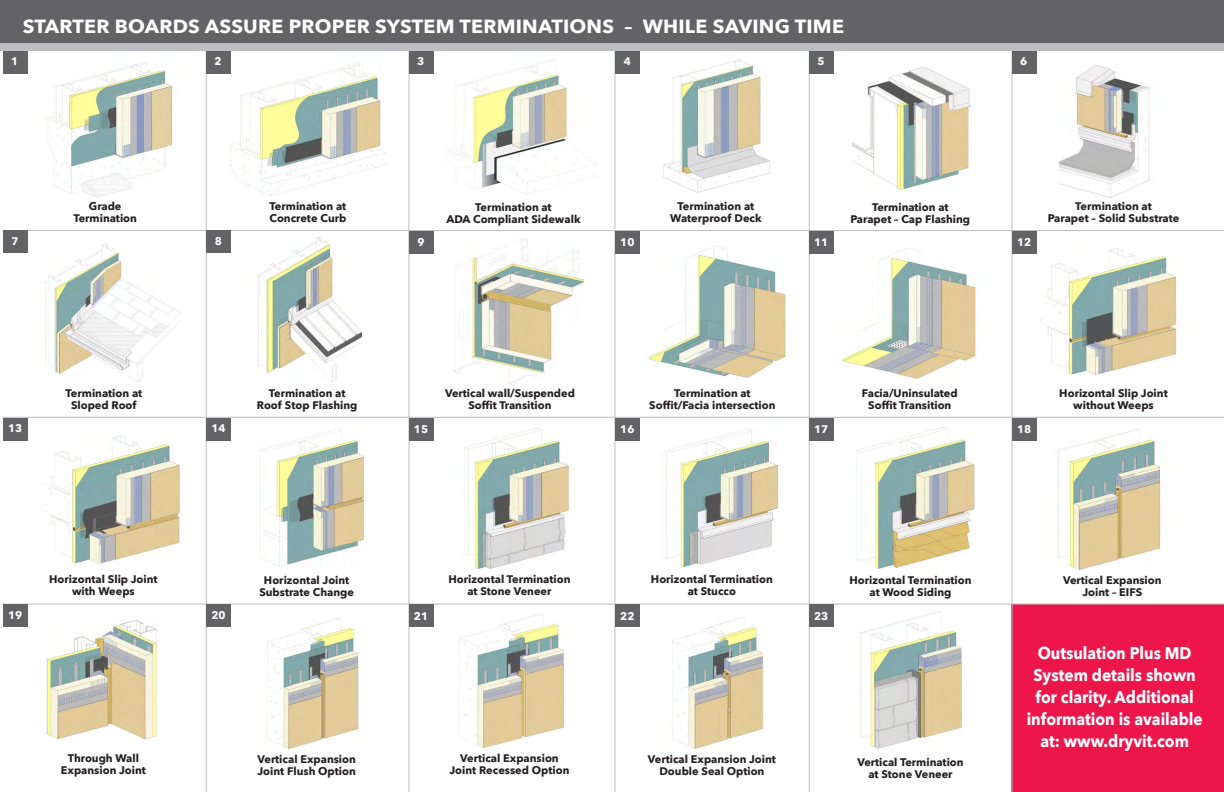
<style>
.page{position:relative;width:1224px;height:792px;background:#fff}
.page>*{position:absolute;margin:0;border:0;box-sizing:border-box;transform-origin:0 0}
.t1{font:700 19px "Avenir Next";letter-spacing:.01em;color:#fff;scale:1.04 1}
.t2{font:700 17px/22px "Avenir Next";color:#fff;text-align:center;scale:.91 1}
.t3{font:700 11px/12px "Avenir Next";color:#231f20;text-align:center}
.t4{font:700 11px "Avenir Next";color:#fff}
</style>
<div class="page">
<div style="left:1012px;top:604px;width:212px;height:188px;background:#ed164b"></div>
<hr style="left:615px;top:51px;width:1px;height:741px;background:#bcbdc0">
<div style="left:0;top:43px;width:1224px;height:8px;background:#bdbec1"></div>
<div style="left:0;top:0;width:1224px;height:43px;background:#636366"></div>
<img style="left:47px;top:62px;width:125px;height:135px">
<img style="left:45px;top:243px;width:136px;height:138px">
<img style="left:258px;top:237px;width:103px;height:145px">
<img style="left:649px;top:246px;width:137px;height:132px">
<img style="left:842px;top:248px;width:134px;height:130px">
<img style="left:1040px;top:248px;width:136px;height:127px">
<img style="left:45px;top:436px;width:135px;height:128px">
<img style="left:46px;top:620px;width:111px;height:120px">
<img style="left:859px;top:611px;width:103px;height:137px">
<img style="left:260px;top:429px;width:104px;height:137px">
<img style="left:1029px;top:429px;width:132px;height:141px">
<img style="left:672px;top:617px;width:92px;height:132px">
<img style="left:459px;top:614px;width:105px;height:133px">
<img style="left:267px;top:618px;width:92px;height:130px">
<img style="left:464px;top:428px;width:105px;height:140px">
<img style="left:666px;top:429px;width:113px;height:137px">
<img style="left:856px;top:427px;width:119px;height:141px">
<img style="left:230px;top:63px;width:157px;height:132px">
<img style="left:433px;top:59px;width:163px;height:129px">
<img style="left:663px;top:60px;width:107px;height:132px">
<img style="left:852px;top:67px;width:119px;height:122px">
<img style="left:1058px;top:64px;width:92px;height:133px">
<hr style="left:2px;top:230px;width:1222px;height:1px;background:#bcbdc0">
<hr style="left:2px;top:417px;width:1222px;height:1px;background:#bcbdc0">
<hr style="left:2px;top:604px;width:1222px;height:1px;background:#bcbdc0">
<hr style="left:206px;top:51px;width:1px;height:741px;background:#bcbdc0">
<hr style="left:809px;top:51px;width:1px;height:741px;background:#bcbdc0">
<hr style="left:409px;top:47px;width:1px;height:745px;background:#bcbdc0">
<hr style="left:1012px;top:49px;width:1px;height:743px;background:#bcbdc0">
<div style="left:3px;top:51px;width:25px;height:23px;background:#636366"></div>
<div style="left:206px;top:51px;width:25px;height:23px;background:#636366"></div>
<div style="left:409px;top:51px;width:24px;height:23px;background:#636366"></div>
<div style="left:615px;top:51px;width:25px;height:23px;background:#636366"></div>
<div style="left:809px;top:51px;width:25px;height:23px;background:#636366"></div>
<div style="left:1012px;top:51px;width:25px;height:23px;background:#636366"></div>
<div style="left:1012px;top:231px;width:25px;height:23px;background:#636366"></div>
<div style="left:1012px;top:418px;width:25px;height:22px;background:#636366"></div>
<div style="left:809px;top:231px;width:25px;height:23px;background:#636366"></div>
<div style="left:809px;top:418px;width:25px;height:22px;background:#636366"></div>
<div style="left:809px;top:604px;width:25px;height:23px;background:#636366"></div>
<div style="left:615px;top:231px;width:25px;height:23px;background:#636366"></div>
<div style="left:615px;top:418px;width:25px;height:22px;background:#636366"></div>
<div style="left:615px;top:604px;width:25px;height:23px;background:#636366"></div>
<div style="left:409px;top:231px;width:25px;height:23px;background:#636366"></div>
<div style="left:409px;top:418px;width:25px;height:22px;background:#636366"></div>
<div style="left:409px;top:604px;width:25px;height:23px;background:#636366"></div>
<div style="left:207px;top:230px;width:24px;height:23px;background:#636366"></div>
<div style="left:207px;top:418px;width:24px;height:22px;background:#636366"></div>
<div style="left:207px;top:604px;width:24px;height:23px;background:#636366"></div>
<div style="left:3px;top:230px;width:25px;height:23px;background:#636366"></div>
<div style="left:3px;top:418px;width:25px;height:22px;background:#636366"></div>
<div style="left:3px;top:604px;width:25px;height:23px;background:#636366"></div>
<img style="left:455px;top:238px;width:128px;height:147px">
<p class="t1" style="left:23px;top:10px;width:791px">STARTER BOARDS ASSURE PROPER SYSTEM TERMINATIONS – WHILE SAVING TIME</p>
<p class="t4" style="left:11px;top:52px;width:9px">1</p>
<p class="t4" style="left:215px;top:52px;width:9px">2</p>
<p class="t4" style="left:417px;top:52px;width:9px">3</p>
<p class="t4" style="left:624px;top:52px;width:9px">4</p>
<p class="t4" style="left:818px;top:52px;width:9px">5</p>
<p class="t4" style="left:1020px;top:52px;width:9px">6</p>
<p class="t4" style="left:12px;top:232px;width:9px">7</p>
<p class="t3" style="left:73px;top:200px;width:65px">Grade<br>Termination</p>
<p class="t3" style="left:270px;top:200px;width:78px">Termination at</p>
<p class="t3" style="left:269px;top:212px;width:78px">Concrete Curb</p>
<p class="t4" style="left:215px;top:232px;width:9px">8</p>
<p class="t4" style="left:417px;top:232px;width:9px">9</p>
<p class="t3" style="left:475px;top:201px;width:78px">Termination at</p>
<p class="t3" style="left:446px;top:213px;width:136px">ADA Compliant Sidewalk</p>
<p class="t4" style="left:620px;top:232px;width:16px">10</p>
<p class="t3" style="left:678px;top:200px;width:78px">Termination at</p>
<p class="t3" style="left:670px;top:212px;width:93px">Waterproof Deck</p>
<p class="t4" style="left:814px;top:232px;width:16px">11</p>
<p class="t3" style="left:872px;top:201px;width:78px">Termination at</p>
<p class="t3" style="left:850px;top:213px;width:121px">Parapet – Cap Flashing</p>
<p class="t4" style="left:1017px;top:232px;width:16px">12</p>
<p class="t3" style="left:1075px;top:200px;width:78px">Termination at</p>
<p class="t3" style="left:1048px;top:212px;width:133px">Parapet – Solid Substrate</p>
<p class="t4" style="left:8px;top:419px;width:16px">13</p>
<p class="t3" style="left:66px;top:387px;width:78px">Termination at</p>
<p class="t3" style="left:71px;top:399px;width:67px">Sloped Roof</p>
<p class="t4" style="left:211px;top:419px;width:16px">14</p>
<p class="t3" style="left:269px;top:387px;width:78px">Termination at</p>
<p class="t3" style="left:257px;top:399px;width:102px">Roof Stop Flashing</p>
<p class="t4" style="left:8px;top:606px;width:16px">19</p>
<p class="t3" style="left:49px;top:573px;width:110px">Horizontal Slip Joint</p>
<p class="t3" style="left:72px;top:585px;width:64px">with Weeps</p>
<p class="t4" style="left:211px;top:606px;width:16px">20</p>
<p class="t3" style="left:259px;top:574px;width:96px">Horizontal Joint<br>Substrate Change</p>
<p class="t4" style="left:414px;top:419px;width:16px">15</p>
<p class="t3" style="left:445px;top:387px;width:131px">Vertical wall/Suspended</p>
<p class="t3" style="left:468px;top:399px;width:85px">Soffit Transition</p>
<p class="t4" style="left:620px;top:419px;width:16px">16</p>
<p class="t3" style="left:674px;top:387px;width:78px">Termination at</p>
<p class="t3" style="left:649px;top:399px;width:128px">Soffit/Facia intersection</p>
<p class="t4" style="left:814px;top:419px;width:16px">17</p>
<p class="t3" style="left:862px;top:387px;width:97px">Facia/Uninsulated</p>
<p class="t3" style="left:868px;top:399px;width:85px">Soffit Transition</p>
<p class="t4" style="left:1017px;top:419px;width:16px">18</p>
<p class="t3" style="left:1059px;top:387px;width:110px">Horizontal Slip Joint</p>
<p class="t3" style="left:1073px;top:399px;width:82px">without Weeps</p>
<p class="t4" style="left:414px;top:606px;width:16px">21</p>
<p class="t3" style="left:448px;top:573px;width:124px">Horizontal Termination</p>
<p class="t3" style="left:467px;top:585px;width:86px">at Stone Veneer</p>
<p class="t4" style="left:620px;top:606px;width:16px">22</p>
<p class="t3" style="left:651px;top:573px;width:124px">Horizontal Termination</p>
<p class="t3" style="left:688px;top:585px;width:50px">at Stucco</p>
<p class="t4" style="left:814px;top:606px;width:16px">23</p>
<p class="t3" style="left:850px;top:574px;width:124px">Horizontal Termination</p>
<p class="t3" style="left:870px;top:586px;width:83px">at Wood Siding</p>
<p class="t3" style="left:1063px;top:574px;width:100px">Vertical Expansion</p>
<p class="t3" style="left:1082px;top:586px;width:61px">Joint – EIFS</p>
<p class="t3" style="left:61px;top:752px;width:87px">Through Wall<br>Expansion Joint</p>
<p class="t3" style="left:257px;top:753px;width:100px">Vertical Expansion</p>
<p class="t3" style="left:257px;top:765px;width:100px">Joint Flush Option</p>
<p class="t3" style="left:460px;top:752px;width:100px">Vertical Expansion</p>
<p class="t3" style="left:449px;top:764px;width:122px">Joint Recessed Option</p>
<p class="t3" style="left:648px;top:753px;width:130px">Vertical Expansion Joint</p>
<p class="t3" style="left:659px;top:765px;width:106px">Double Seal Option</p>
<p class="t3" style="left:857px;top:756px;width:108px">Vertical Termination</p>
<p class="t3" style="left:868px;top:768px;width:86px">at Stone Veneer</p>
<p class="t2" style="left:1027px;top:642px;width:195px">Outsulation Plus MD<br>System details shown for clarity. Additional information is available at: www.dryvit.com</p>
</div>
